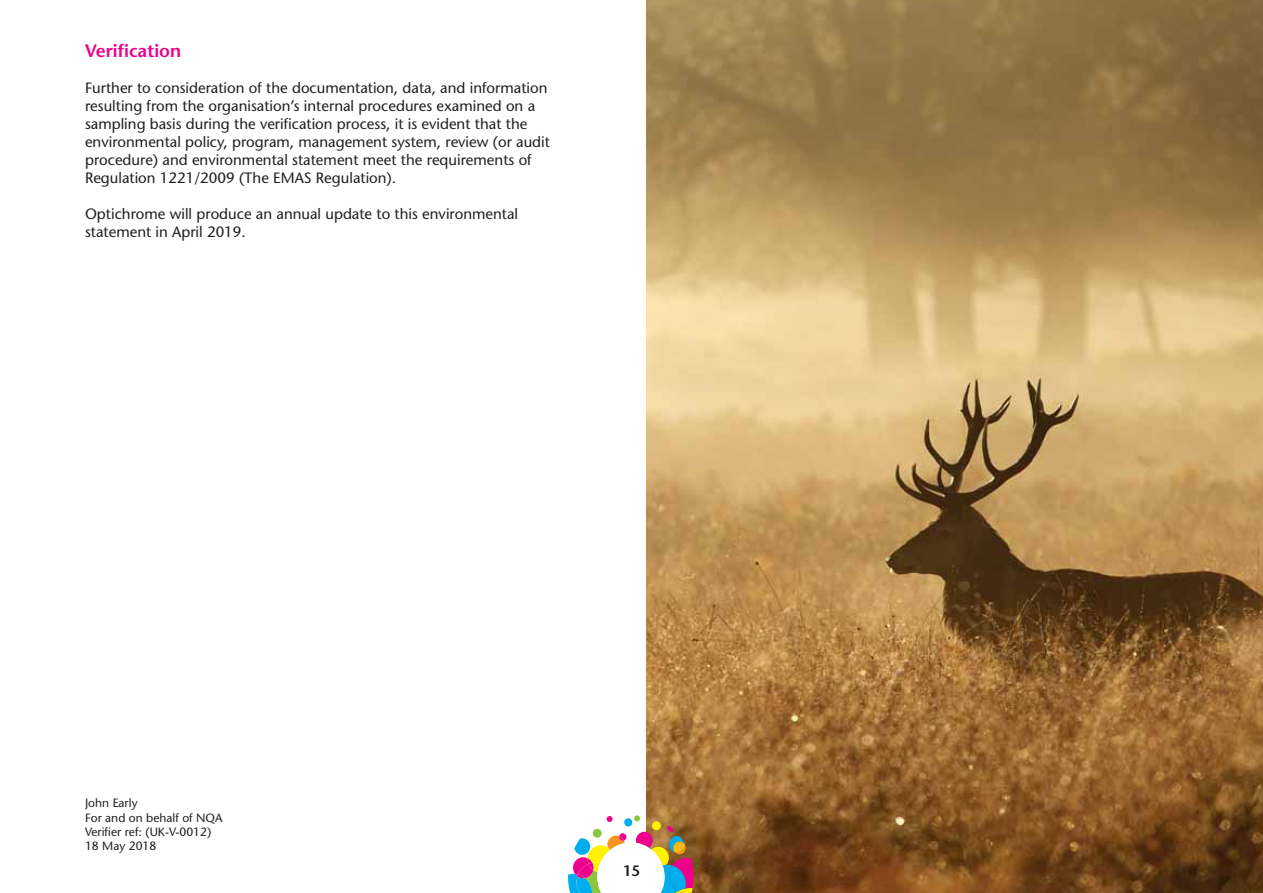
<style>
.page{position:relative;width:1263px;height:893px;background:#fff}
.page>*{position:absolute;margin:0;border:0;box-sizing:border-box;transform-origin:0 0}
.t1{font:600 18px "Stone Sans";color:#ec008c}
.t2{font:15px/18px "Stone Sans";color:#231f20}
.t3{font:600 15px "Stone Sans";color:#231f20}
.t4{font:12px/14.4px "Stone Sans";color:#231f20}
</style>
<div class="page">
<img style="left:646px;top:0;width:617px;height:893px">
<svg style="left:568px;top:815px;width:126px;height:78px"></svg>
<p class="t1" style="left:85px;top:42px;width:98px">Verification</p>
<p class="t2" style="left:85px;top:79px;width:466px">Further to consideration of the documentation, data, and information resulting from the organisation’s internal procedures examined on a sampling basis during the verification process, it is evident that the environmental policy, program, management system, review (or audit procedure) and environmental statement meet the requirements of Regulation 1221/2009 (The EMAS Regulation).</p>
<p class="t2" style="left:85px;top:205px;width:435px">Optichrome will produce an annual update to this environmental statement in April 2019.</p>
<p class="t4" style="left:85px;top:796px;width:139px">John Early<br>For and on behalf of NQA<br>Verifier ref: (UK-V-0012)<br>18 May 2018</p>
<p class="t3" style="left:623px;top:863px;width:19px">15</p>
</div>
